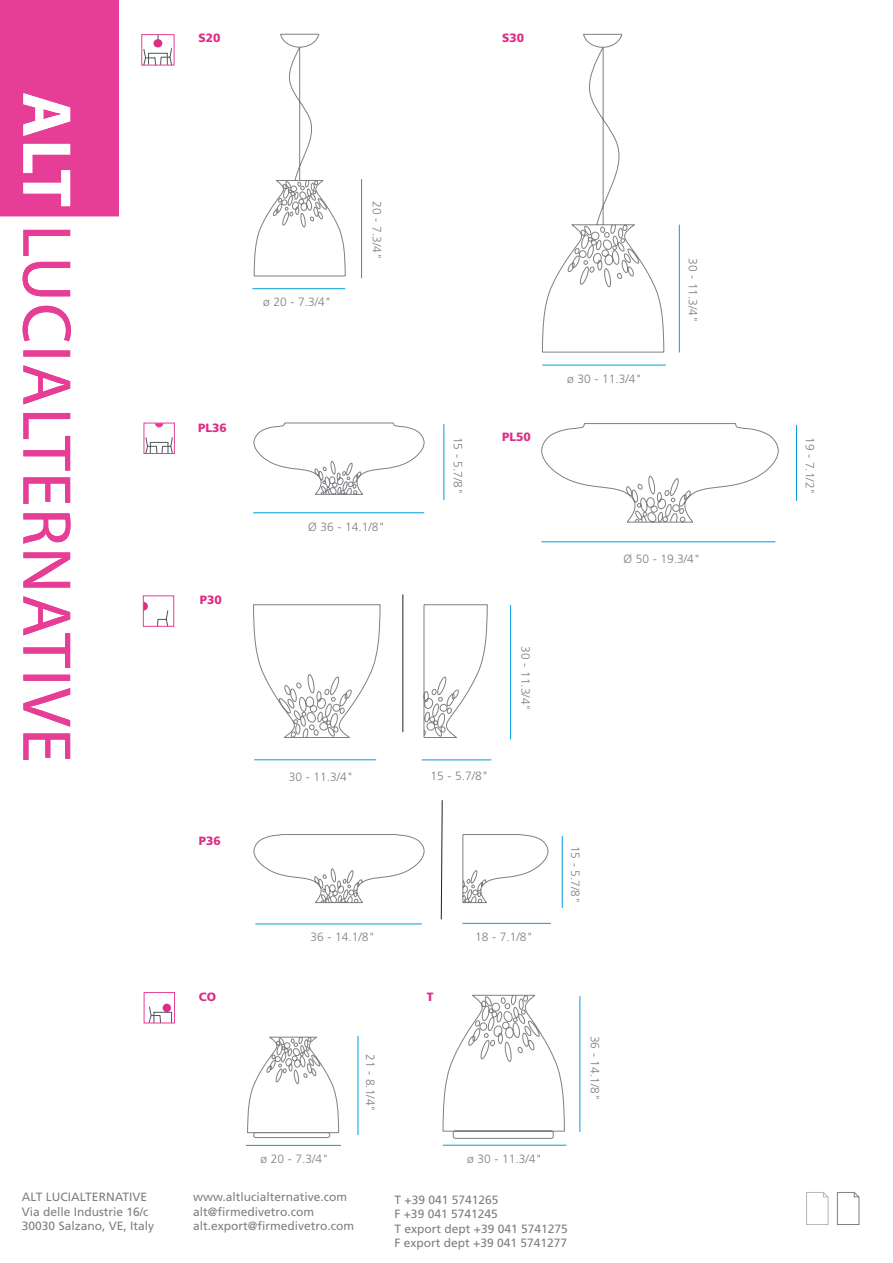
<style>
.page{position:relative;width:893px;height:1263px;background:#fff}
.page>*{position:absolute;margin:0;border:0;box-sizing:border-box;transform-origin:0 0}
.t1{font:12px/14.4px "Frutiger";color:#7e8083}
.t2{font:300 12px "Frutiger";color:#7e8083}
.t3{font:900 12px "Frutiger";color:#dd2e86}
</style>
<div class="page">
<div style="left:0;top:0;width:118px;height:216px;background:#e63e97"></div>
<svg style="left:23px;top:93px;width:47px;height:43px"></svg>
<svg style="left:23px;top:144px;width:47px;height:62px"></svg>
<svg style="left:23px;top:230px;width:47px;height:26px"></svg>
<svg style="left:23px;top:262px;width:47px;height:34px"></svg>
<svg style="left:23px;top:306px;width:48px;height:35px"></svg>
<div style="left:23px;top:350px;width:47px;height:7px;background:#e63e97"></div>
<svg style="left:23px;top:365px;width:47px;height:39px"></svg>
<svg style="left:23px;top:413px;width:47px;height:58px"></svg>
<svg style="left:23px;top:477px;width:47px;height:27px"></svg>
<svg style="left:23px;top:513px;width:48px;height:31px"></svg>
<svg style="left:23px;top:552px;width:47px;height:35px"></svg>
<svg style="left:23px;top:596px;width:47px;height:72px"></svg>
<div style="left:23px;top:675px;width:47px;height:6px;background:#e63e97"></div>
<svg style="left:23px;top:688px;width:47px;height:39px"></svg>
<svg style="left:23px;top:733px;width:47px;height:27px"></svg>
<div style="left:141px;top:34px;width:33px;height:31px;border:1px solid #e63e97"></div>
<svg style="left:143px;top:35px;width:30px;height:31px"></svg>
<div style="left:153px;top:39px;width:9px;height:8px;background:#dd2e86;border-radius:50%"></div>
<div style="left:163px;top:1004px;width:8px;height:8px;background:#dd2e86;border-radius:50%"></div>
<svg style="left:148px;top:1006px;width:24px;height:18px"></svg>
<div style="left:144px;top:992px;width:31px;height:31px;border:1px solid #e63e97"></div>
<svg style="left:254px;top:34px;width:92px;height:242px"></svg>
<hr style="left:361px;top:179px;width:1px;height:99px;background:#009ede">
<hr style="left:252px;top:288px;width:93px;height:1px;background:#009ede">
<hr style="left:246px;top:1145px;width:95px;height:1px;background:#009ede">
<svg style="left:542px;top:34px;width:122px;height:319px"></svg>
<hr style="left:542px;top:365px;width:124px;height:1px;background:#009ede">
<hr style="left:679px;top:225px;width:1px;height:127px;background:#009ede">
<hr style="left:443px;top:1145px;width:123px;height:1px;background:#009ede">
<hr style="left:580px;top:996px;width:1px;height:136px;background:#009ede">
<svg style="left:247px;top:995px;width:318px;height:144px"></svg>
<svg style="left:157px;top:610px;width:12px;height:15px"></svg>
<div style="left:143px;top:595px;width:31px;height:32px;border:1px solid #e63e97"></div>
<svg style="left:143px;top:602px;width:5px;height:9px"></svg>
<svg style="left:253px;top:604px;width:235px;height:134px"></svg>
<hr style="left:462px;top:923px;width:89px;height:1px;background:#009ede">
<hr style="left:255px;top:924px;width:167px;height:1px;background:#009ede">
<hr style="left:562px;top:836px;width:1px;height:72px;background:#009ede">
<svg style="left:254px;top:800px;width:294px;height:120px"></svg>
<hr style="left:403px;top:594px;width:1px;height:138px;background:#231f20">
<hr style="left:422px;top:760px;width:69px;height:1px;background:#009ede">
<hr style="left:254px;top:759px;width:122px;height:1px;background:#009ede">
<hr style="left:510px;top:605px;width:1px;height:134px;background:#009ede">
<svg style="left:254px;top:422px;width:170px;height:73px"></svg>
<svg style="left:541px;top:423px;width:238px;height:100px"></svg>
<hr style="left:253px;top:512px;width:171px;height:1px;background:#009ede">
<hr style="left:541px;top:541px;width:234px;height:1px;background:#009ede">
<hr style="left:444px;top:424px;width:1px;height:76px;background:#009ede">
<hr style="left:796px;top:425px;width:1px;height:76px;background:#009ede">
<svg style="left:155px;top:425px;width:8px;height:2px"></svg>
<svg style="left:146px;top:437px;width:27px;height:15px"></svg>
<div style="left:150px;top:442px;width:18px;height:12px;border:1px solid #4c565a"></div>
<div style="left:144px;top:423px;width:31px;height:31px;border:1px solid #e63e97"></div>
<svg style="left:837px;top:1192px;width:23px;height:33px"></svg>
<svg style="left:806px;top:1192px;width:23px;height:33px"></svg>
<p class="t3" style="left:198px;top:31px;width:24px">S20</p>
<p class="t3" style="left:502px;top:31px;width:24px">S30</p>
<p class="t2" style="left:263px;top:295px;width:70px">ø 20 - 7.3/4"</p>
<p class="t2" style="left:384px;top:201px;width:60px;rotate:90deg">20 - 7.3/4"</p>
<p class="t3" style="left:198px;top:420px;width:30px">PL36</p>
<p class="t3" style="left:200px;top:593px;width:24px">P30</p>
<p class="t3" style="left:199px;top:834px;width:24px">P36</p>
<p class="t2" style="left:308px;top:520px;width:79px">Ø 36 - 14.1/8"</p>
<p class="t2" style="left:465px;top:436px;width:60px;rotate:90deg">15 - 5.7/8"</p>
<p class="t3" style="left:502px;top:430px;width:30px">PL50</p>
<p class="t2" style="left:289px;top:769px;width:66px">30 - 11.3/4"</p>
<p class="t2" style="left:430px;top:769px;width:60px">15 - 5.7/8"</p>
<p class="t2" style="left:532px;top:646px;width:66px;rotate:90deg">30 - 11.3/4"</p>
<p class="t2" style="left:310px;top:930px;width:66px">36 - 14.1/8"</p>
<p class="t2" style="left:475px;top:930px;width:60px">18 - 7.1/8"</p>
<p class="t3" style="left:199px;top:989px;width:19px">CO</p>
<p class="t3" style="left:427px;top:989px;width:8px">T</p>
<p class="t2" style="left:261px;top:1152px;width:70px">ø 20 - 7.3/4"</p>
<p class="t2" style="left:377px;top:1054px;width:60px;rotate:90deg">21 - 8.1/4"</p>
<p class="t2" style="left:467px;top:1152px;width:77px">ø 30 - 11.3/4"</p>
<p class="t2" style="left:567px;top:372px;width:77px">ø 30 - 11.3/4"</p>
<p class="t2" style="left:700px;top:258px;width:66px;rotate:90deg">30 - 11.3/4"</p>
<p class="t2" style="left:624px;top:552px;width:79px">Ø 50 - 19.3/4"</p>
<p class="t2" style="left:582px;top:846px;width:60px;rotate:90deg">15 - 5.7/8"</p>
<p class="t2" style="left:602px;top:1036px;width:66px;rotate:90deg">36 - 14.1/8"</p>
<p class="t1" style="left:193px;top:1190px;width:162px">www.altlucialternative.com alt@firmedivetro.com alt.export@firmedivetro.com</p>
<p class="t1" style="left:22px;top:1190px;width:134px">ALT LUCIALTERNATIVE<br>Via delle Industrie 16/c<br>30030 Salzano, VE, Italy</p>
<p class="t1" style="left:394px;top:1192px;width:175px">T +39 041 5741265<br>F +39 041 5741245<br>T export dept +39 041 5741275<br>F export dept +39 041 5741277</p>
<p class="t2" style="left:817px;top:437px;width:60px;rotate:90deg">19 - 7.1/2"</p>
</div>
